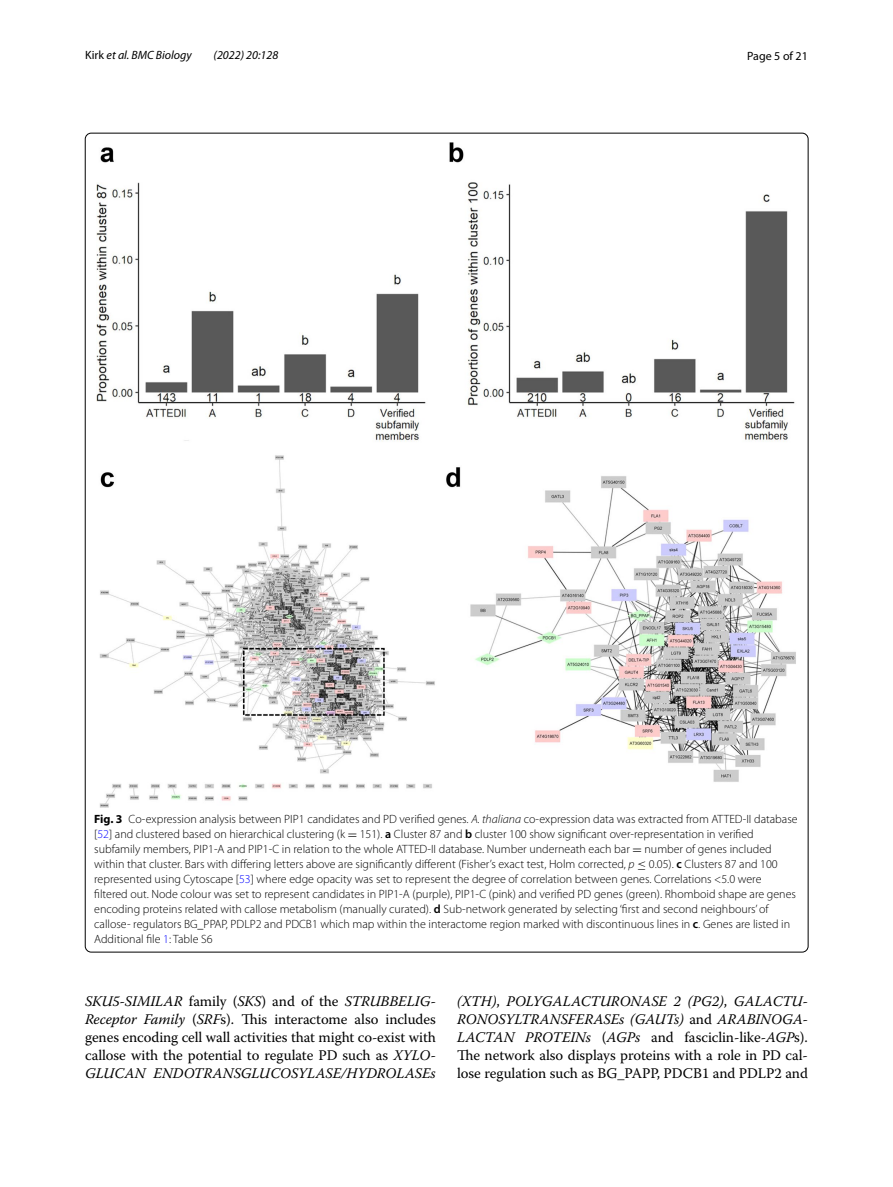
<style>
.page{position:relative;width:893px;height:1187px;background:#fff}
.page>*{position:absolute;margin:0;border:0;box-sizing:border-box;transform-origin:0 0}
.t1{font:14.7px/18px "Warnock Pro";letter-spacing:-.005em;color:#000;text-align:justify}
.t2{font:300 12px/15px "Myriad Pro";color:#000}
.t3{font:italic 12px "Myriad Pro";color:#000}
.t4{font:12px "Myriad Pro";color:#000}
.s1{font-style:normal}
.s2{font-weight:700}
.s3{font-style:italic}
.s4{color:#00f}
.s5{font-family:"MTSY";font-weight:400}
.s6{font-weight:600}
</style>
<div class="page">
<img style="left:96px;top:142px;width:700px;height:665px">
<p class="t3" style="left:85px;top:48px;width:108px"><span class="s1">Kirk</span> et al. BMC Biology</p>
<p class="t3" style="left:214px;top:48px;width:66px">(2022) 20:128</p>
<p class="t4" style="left:747px;top:48px;width:62px">Page 5 of 21</p>
<p class="t2" style="left:94px;top:811px;width:705px"><span class="s2">Fig. 3</span> Co-expression analysis between PIP1 candidates and PD verified genes. <span class="s3">A. thaliana</span> co-expression data was extracted from ATTED-II database [<span class="s4">52</span>] and clustered based on hierarchical clustering (k <span class="s5">=</span> 151). <span class="s6">a</span> Cluster 87 and <span class="s6">b</span> cluster 100 show significant over-representation in verified subfamily members, PIP1-A and PIP1-C in relation to the whole ATTED-II database. Number underneath each bar <span class="s5">=</span> number of genes included within that cluster. Bars with differing letters above are significantly different (Fisher’s exact test, Holm corrected, <span class="s3">p</span> <span class="s5">≤</span> 0.05). <span class="s6">c</span> Clusters 87 and 100 represented using Cytoscape [<span class="s4">53</span>] where edge opacity was set to represent the degree of correlation between genes. Correlations &lt;5.0 were filtered out. Node colour was set to represent candidates in PIP1-A (purple), PIP1-C (pink) and verified PD genes (green). Rhomboid shape are genes encoding proteins related with callose metabolism (manually curated). <span class="s6">d</span> Sub-network generated by selecting ‘first and second neighbours’ of callose- regulators BG_PPAP, PDLP2 and PDCB1 which map within the interactome region marked with discontinuous lines in <span class="s6">c</span>. Genes are listed in Additional file <span class="s4">1</span>: Table S6</p>
<p class="t1" style="left:85px;top:991px;width:352px"><span class="s3">SKU5-SIMILAR</span> family (<span class="s3">SKS</span>) and of the <span class="s3">STRUBBELIG-Receptor Family</span> (<span class="s3">SRF</span>s). This interactome also includes genes encoding cell wall activities that might co-exist with callose with the potential to regulate PD such as <span class="s3">XYLO-GLUCAN ENDOTRANSGLUCOSYLASE/HYDROLASEs</span></p>
<p class="t1" style="left:457px;top:991px;width:352px"><span class="s3">(XTH)</span>, <span class="s3">POLYGALACTURONASE 2 (PG2)</span>, <span class="s3">GALACTU-RONOSYLTRANSFERASEs (GAUTs)</span> and <span class="s3">ARABINOGA-LACTAN PROTEINs</span> (<span class="s3">AGPs</span> and fasciclin-like-<span class="s3">AGP</span>s).<br>The network also displays proteins with a role in PD cal&shy;lose regulation such as BG_PAPP, PDCB1 and PDLP2 and</p>
</div>
